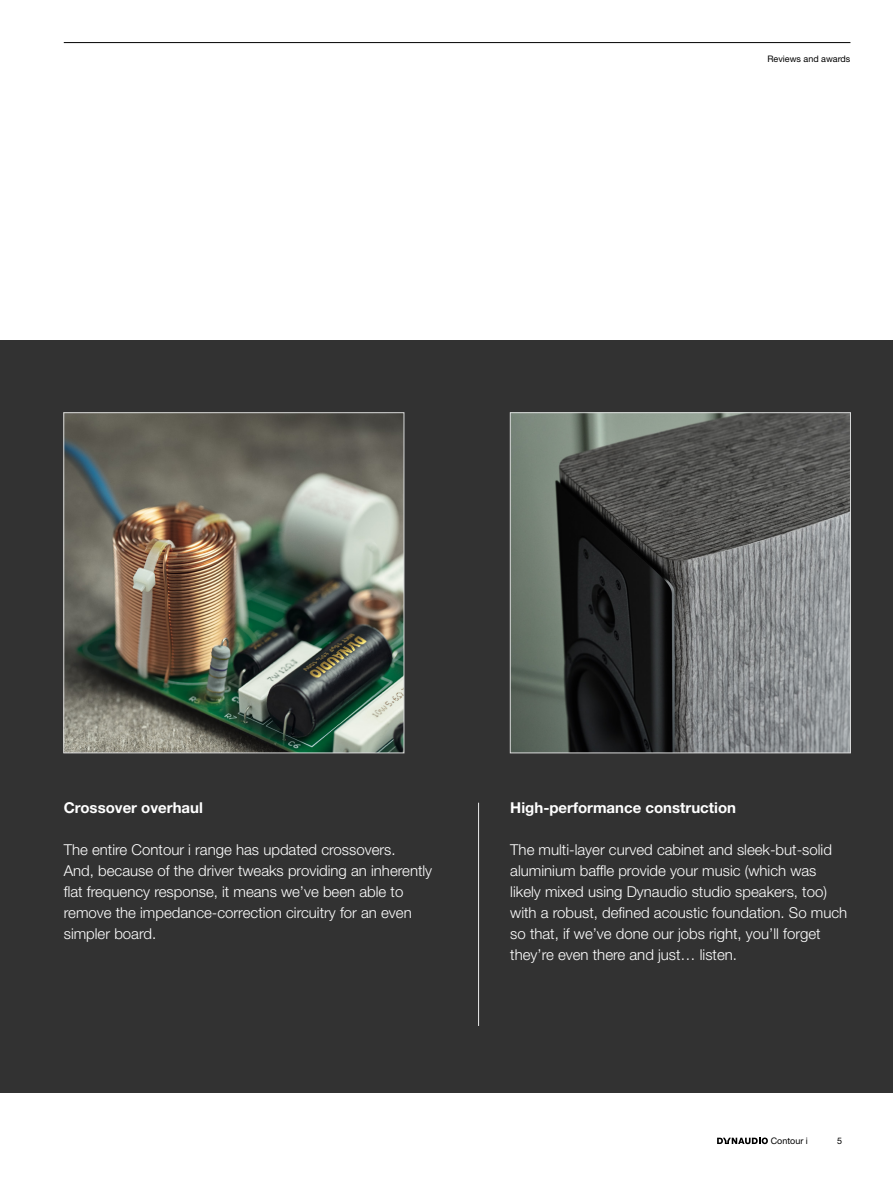
<style>
.page{position:relative;width:893px;height:1178px;background:#fff}
.page>*{position:absolute;margin:0;border:0;box-sizing:border-box;transform-origin:0 0}
.t1{font:300 15px/21px "Helvetica Neue LT Std";color:#fff}
.t2{font:700 15px "Helvetica Neue LT Std";color:#fff}
.t3{font:9px "Helvetica Neue LT Std";color:#000}
</style>
<div class="page">
<div style="left:0;top:340px;width:893px;height:753px;background:#323232"></div>
<img style="left:66px;top:414px;width:336px;height:337px">
<div style="left:64px;top:412px;width:340px;height:341px;border:1px solid #d9dada"></div>
<img style="left:512px;top:414px;width:337px;height:337px">
<div style="left:510px;top:412px;width:341px;height:341px;border:1px solid #d9dada"></div>
<hr style="left:64px;top:42px;width:786px;height:1px;background:#000">
<svg style="left:717px;top:1137px;width:51px;height:7px"></svg>
<hr style="left:478px;top:803px;width:1px;height:223px;background:#ececec">
<p class="t3" style="left:767px;top:53px;width:84px">Reviews and awards</p>
<p class="t2" style="left:64px;top:799px;width:141px">Crossover overhaul</p>
<p class="t1" style="left:64px;top:839px;width:370px">The entire Contour i range has updated crossovers.<br>And, because of the driver tweaks providing an inherently flat frequency response, it means we’ve been able to remove the impedance-correction circuitry for an even simpler board.</p>
<p class="t2" style="left:510px;top:799px;width:227px">High-performance construction</p>
<p class="t1" style="left:510px;top:839px;width:339px">The multi-layer curved cabinet and sleek-but-solid aluminium baffle provide your music (which was likely mixed using Dynaudio studio speakers, too) with a robust, defined acoustic foundation. So much so that, if we’ve done our jobs right, you’ll forget they’re even there and just… listen.</p>
<p class="t3" style="left:771px;top:1135px;width:39px">Contour i</p>
<p class="t3" style="left:837px;top:1135px;width:7px">5</p>
</div>
